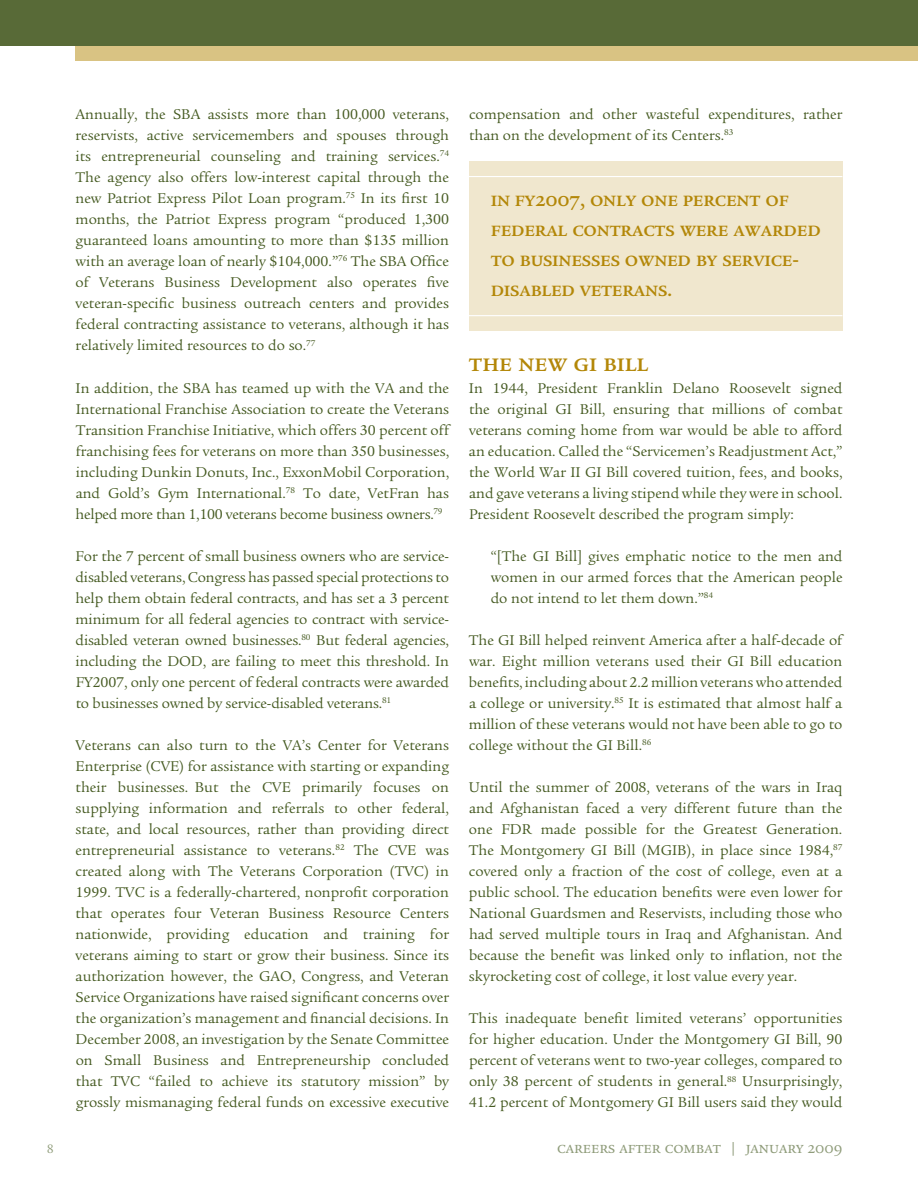
<style>
.page{position:relative;width:918px;height:1188px;background:#fff}
.page>*{position:absolute;margin:0;border:0;box-sizing:border-box;transform-origin:0 0}
.t1{font:500 25.5px "Legacy Serif SC";color:#b38708}
.t2{font:500 21px/30px "Legacy Serif SC";letter-spacing:-.01em;color:#b38708}
.t3{font:16.5px "Legacy Serif SC";color:#8f9c7a}
.t4{font:14.7px/21px "Legacy Serif";color:#455a21;text-align:justify}
.t5{font:13.2px "Legacy Serif SC";color:#8f9c7a}
</style>
<div class="page">
<div style="left:76px;top:0;width:842px;height:61px;background:#d9c383"></div>
<div style="left:0;top:0;width:918px;height:45px;background:#586a37"></div>
<div style="left:469px;top:161px;width:373px;height:170px;background:#f0e7ce"></div>
<hr style="left:469px;top:315px;width:373px;height:1px;background:#fff">
<hr style="left:469px;top:176px;width:373px;height:1px;background:#fff">
<p class="t4" style="left:76px;top:104px;width:375px">Annually, the SBA assists more than 100,000 veterans, reservists, active servicemembers and spouses through its entrepreneurial counseling and training services.<sup>74<br></sup>The agency also offers low-interest capital through the new Patriot Express Pilot Loan program.<sup>75</sup> In its first 10 months, the Patriot Express program “produced 1,300 guaranteed loans amounting to more than $135 million with an average loan of nearly $104,000.”<sup>76</sup> The SBA Office of Veterans Business Development also operates five veteran-specific business outreach centers and provides federal contracting assistance to veterans, although it has relatively limited resources to do so.<sup>77</sup></p>
<p class="t4" style="left:76px;top:377px;width:375px">In addition, the SBA has teamed up with the VA and the International Franchise Association to create the Veterans Transition Franchise Initiative, which offers 30 percent off franchising fees for veterans on more than 350 businesses, including Dunkin Donuts, Inc., ExxonMobil Corporation, and Gold’s Gym International.<sup>78</sup> To date, VetFran has helped more than 1,100 veterans become business owners.<sup>79</sup></p>
<p class="t4" style="left:76px;top:546px;width:375px">For the 7 percent of small business owners who are service&shy;disabled veterans, Congress has passed special protections to help them obtain federal contracts, and has set a 3 percent minimum for all federal agencies to contract with service&shy;disabled veteran owned businesses.<sup>80</sup> But federal agencies, including the DOD, are failing to meet this threshold. In FY2007, only one percent of federal contracts were awarded to businesses owned by service-disabled veterans.<sup>81</sup></p>
<p class="t4" style="left:76px;top:735px;width:375px">Veterans can also turn to the VA’s Center for Veterans Enterprise (CVE) for assistance with starting or expanding their businesses. But the CVE primarily focuses on supplying information and referrals to other federal, state, and local resources, rather than providing direct entrepreneurial assistance to veterans.<sup>82</sup> The CVE was created along with The Veterans Corporation (TVC) in 1999. TVC is a federally-chartered, nonprofit corporation that operates four Veteran Business Resource Centers nationwide, providing education and training for veterans aiming to start or grow their business. Since its authorization however, the GAO, Congress, and Veteran Service Organizations have raised significant concerns over the organization’s management and financial decisions. In December 2008, an investigation by the Senate Committee on Small Business and Entrepreneurship concluded that TVC “failed to achieve its statutory mission” by grossly mismanaging federal funds on excessive executive</p>
<p class="t4" style="left:469px;top:104px;width:375px">compensation and other wasteful expenditures, rather than on the development of its Centers.<sup>83</sup></p>
<h2 class="t2" style="left:491px;top:185px;width:332px">in fy2007, only one percent of federal contracts were awarded to businesses owned by service&shy;disabled veterans.</h2>
<h1 class="t1" style="left:469px;top:348px;width:181px">the new gi bill</h1>
<p class="t4" style="left:469px;top:377px;width:375px">In 1944, President Franklin Delano Roosevelt signed the original GI Bill, ensuring that millions of combat veterans coming home from war would be able to afford an education. Called the “Servicemen’s Readjustment Act,” the World War II GI Bill covered tuition, fees, and books, and gave veterans a living stipend while they were in school.<br>President Roosevelt described the program simply:</p>
<p class="t4" style="left:491px;top:546px;width:353px">“[The GI Bill] gives emphatic notice to the men and women in our armed forces that the American people do not intend to let them down.”<sup>84</sup></p>
<p class="t4" style="left:469px;top:630px;width:375px">The GI Bill helped reinvent America after a half-decade of war. Eight million veterans used their GI Bill education benefits, including about 2.2 million veterans who attended a college or university.<sup>85</sup> It is estimated that almost half a million of these veterans would not have been able to go to college without the GI Bill.<sup>86</sup></p>
<p class="t4" style="left:469px;top:777px;width:375px">Until the summer of 2008, veterans of the wars in Iraq and Afghanistan faced a very different future than the one FDR made possible for the Greatest Generation.<br>The Montgomery GI Bill (MGIB), in place since 1984,<sup>87 </sup>covered only a fraction of the cost of college, even at a public school. The education benefits were even lower for National Guardsmen and Reservists, including those who had served multiple tours in Iraq and Afghanistan. And because the benefit was linked only to inflation, not the skyrocketing cost of college, it lost value every year.</p>
<p class="t4" style="left:469px;top:1008px;width:375px">This inadequate benefit limited veterans’ opportunities for higher education. Under the Montgomery GI Bill, 90 percent of veterans went to two-year colleges, compared to only 38 percent of students in general.<sup>88</sup> Unsurprisingly, 41.2 percent of Montgomery GI Bill users said they would</p>
<p class="t5" style="left:47px;top:1141px;width:8px">8</p>
<p class="t3" style="left:557px;top:1138px;width:287px">careers after combat | january 2009</p>
</div>
